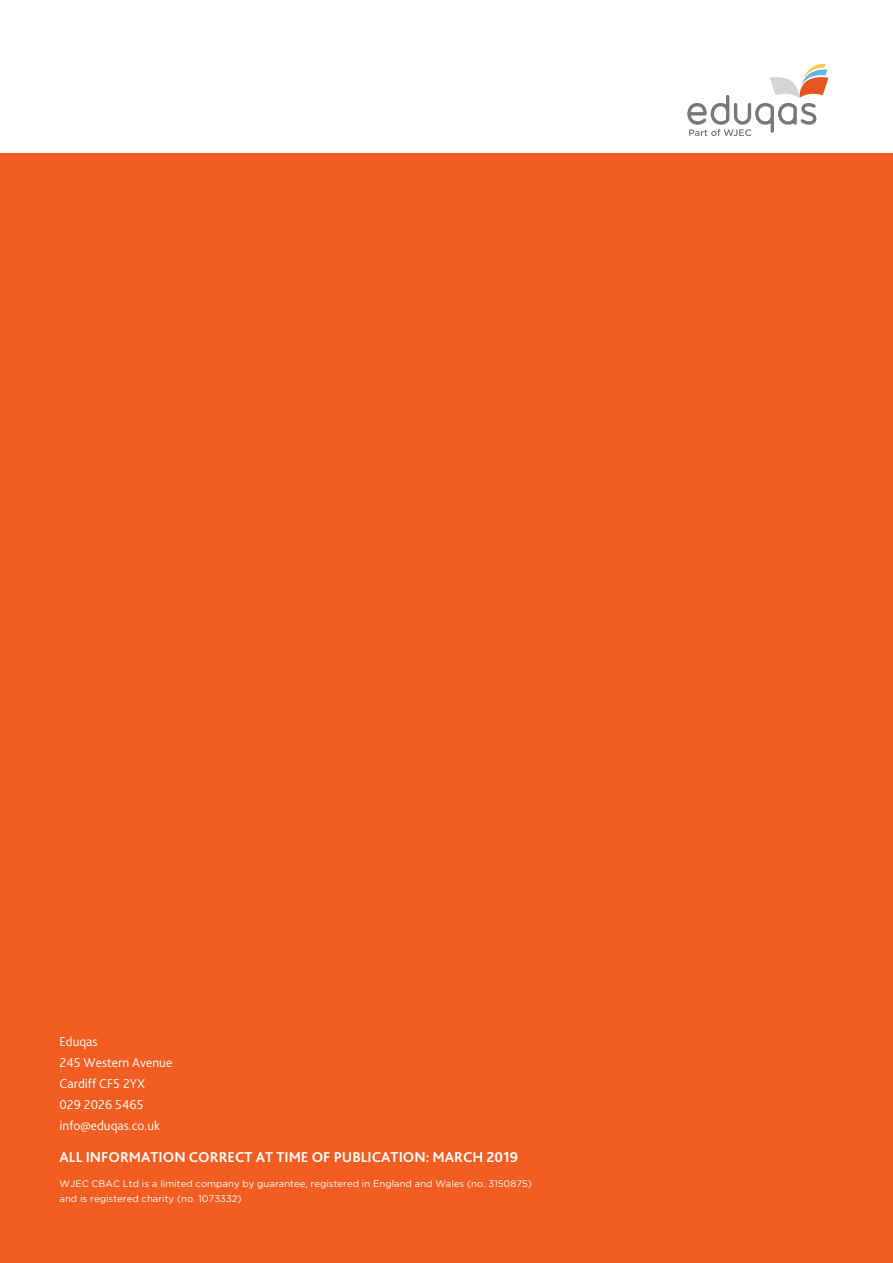
<style>
.page{position:relative;width:893px;height:1263px;background:#fff}
.page>*{position:absolute;margin:0;border:0;box-sizing:border-box;transform-origin:0 0}
.t1{font:700 15px "Bliss 2";color:#fff}
.t2{font:300 13.5px "Bliss 2";color:#fff}
.t3{font:9.6px/14.9px "Gotham Rounded";color:#fff}
</style>
<div class="page">
<div style="left:0;top:153px;width:893px;height:1110px;background:#f25d21"></div>
<svg style="left:687px;top:64px;width:141px;height:72px"></svg>
<p class="t2" style="left:60px;top:1033px;width:40px">Eduqas</p>
<p class="t2" style="left:60px;top:1054px;width:114px">245 Western Avenue</p>
<p class="t2" style="left:60px;top:1075px;width:87px">Cardiff CF5 2YX</p>
<p class="t2" style="left:60px;top:1096px;width:86px">029 2026 5465</p>
<p class="t2" style="left:60px;top:1117px;width:102px">info@eduqas.co.uk</p>
<p class="t1" style="left:60px;top:1147px;width:460px">ALL INFORMATION CORRECT AT TIME OF PUBLICATION: MARCH 2019</p>
<p class="t3" style="left:60px;top:1176px;width:474px">WJEC CBAC Ltd is a limited company by guarantee, registered in England and Wales (no. 3150875) and is registered charity (no. 1073332)</p>
</div>
